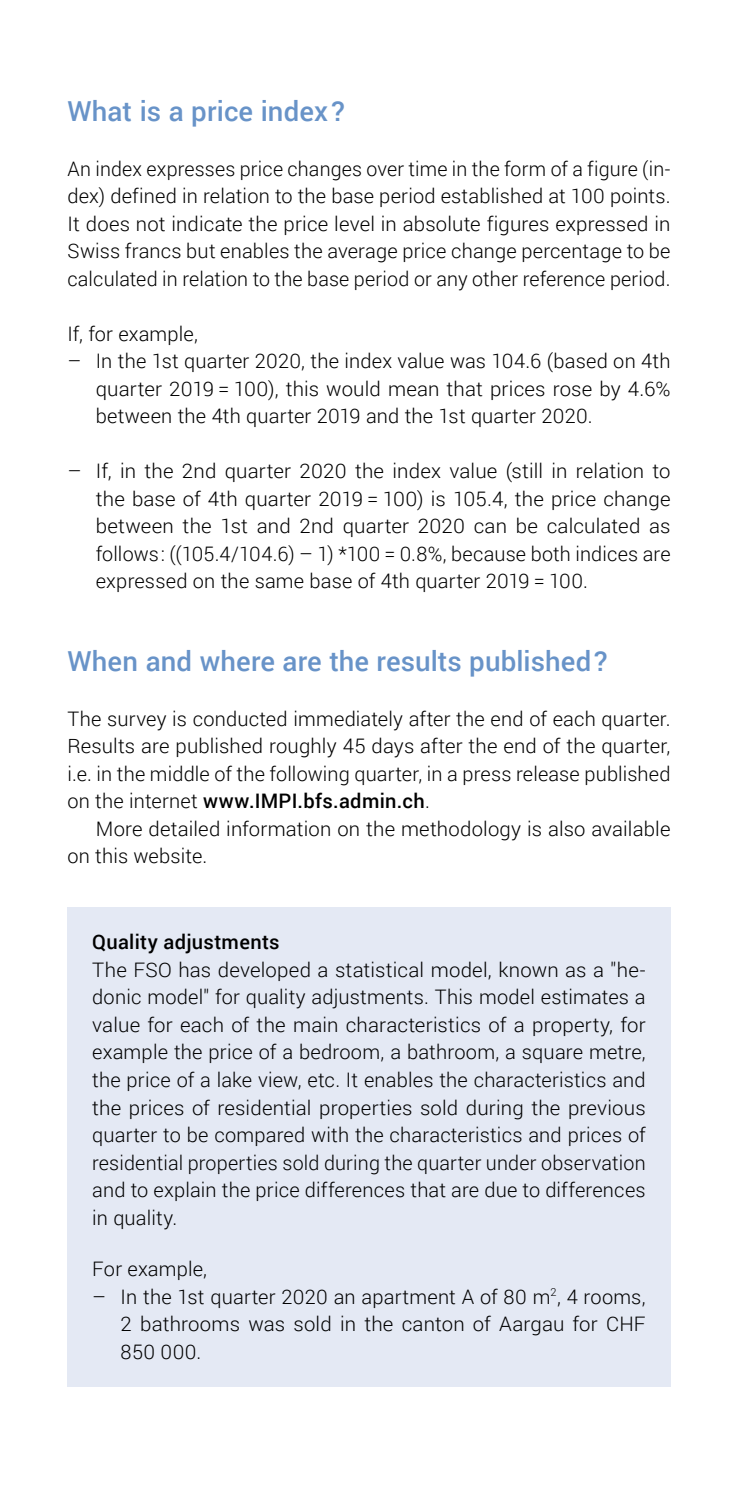
<style>
.page{position:relative;width:738px;height:1489px;background:#fff}
.page>*{position:absolute;margin:0;border:0;box-sizing:border-box;transform-origin:0 0}
.Untertitel_1_farbig{font:500 27.5px "Roboto";letter-spacing:.005em;color:#6893c8}
.Grundtext_E{font:500 27.5px "Roboto";letter-spacing:.005em;color:#6893c8}
.Grundtext_E-2{font:300 20px/27.5px "Roboto";letter-spacing:.01em;color:#000;text-align:justify}
.Kasten_Grundtext{font:300 20px/27.5px "Roboto";letter-spacing:.01em;color:#000;text-align:justify}
.Grundtext_Einzug{font:300 20px/27.5px "Roboto";letter-spacing:.01em;color:#000}
.Kasten_Titel{font:500 20px "Roboto";letter-spacing:.015em;color:#000}
.s1{font-weight:500}
</style>
<div class="page">
<div style="left:67px;top:906px;width:603px;height:479px;background:#e4e9f4"></div>
<p class="Grundtext_E" style="left:67px;top:91px;width:279px">What is a price index?</p>
<p class="Grundtext_E-2" style="left:67px;top:154px;width:604px">An index expresses price changes over time in the form of a figure (in&shy;dex) defined in relation to the base period established at 100 points.<br>It does not indicate the price level in absolute figures expressed in Swiss francs but enables the average price change percentage to be calculated in relation to the base period or any other reference period.</p>
<p class="Grundtext_E-2" style="left:67px;top:319px;width:132px">If, for example,</p>
<p class="Grundtext_E-2" style="left:96px;top:346px;width:576px;text-indent:-28px">– In the 1st quarter 2020, the index value was 104.6 (based on 4th quarter 2019 = 100), this would mean that prices rose by 4.6% between the 4th quarter 2019 and the 1st quarter 2020.</p>
<p class="Grundtext_E-2" style="left:96px;top:456px;width:576px;text-indent:-28px">– If, in the 2nd quarter 2020 the index value (still in relation to the base of 4th quarter 2019 = 100) is 105.4, the price change between the 1st and 2nd quarter 2020 can be calculated as follows: ((105.4/104.6) – 1) *100 = 0.8%, because both indices are expressed on the same base of 4th quarter 2019 = 100.</p>
<h3 class="Untertitel_1_farbig" style="left:67px;top:641px;width:541px">When and where are the results published?</h3>
<p class="Grundtext_E-2" style="left:67px;top:704px;width:604px">The survey is conducted immediately after the end of each quarter.<br>Results are published roughly 45 days after the end of the quarter, i.e. in the middle of the following quarter, in a press release published on the internet <span class="s1">www.IMPI.bfs.admin.ch</span>.</p>
<p class="Grundtext_Einzug" style="left:67px;top:814px;width:604px;text-indent:28px">More detailed information on the methodology is also available on this website.</p>
<h5 class="Kasten_Titel" style="left:92px;top:928px;width:189px">Quality adjustments</h5>
<p class="Kasten_Grundtext" style="left:92px;top:955px;width:554px">The FSO has developed a statistical model, known as a "he&shy;donic model" for quality adjustments. This model estimates a value for each of the main characteristics of a property, for example the price of a bedroom, a bathroom, a square metre, the price of a lake view, etc. It enables the characteristics and the prices of residential properties sold during the previous quarter to be compared with the characteristics and prices of residential properties sold during the quarter under observation and to explain the price differences that are due to differences in quality.</p>
<p class="Grundtext_E-2" style="left:92px;top:1254px;width:116px">For example,</p>
<p class="Grundtext_E-2" style="left:120px;top:1281px;width:526px;text-indent:-28px">– In the 1st quarter 2020 an apartment A of 80 m<sup>2</sup>, 4 rooms, 2 bathrooms was sold in the canton of Aargau for CHF 850 000.</p>
</div>
